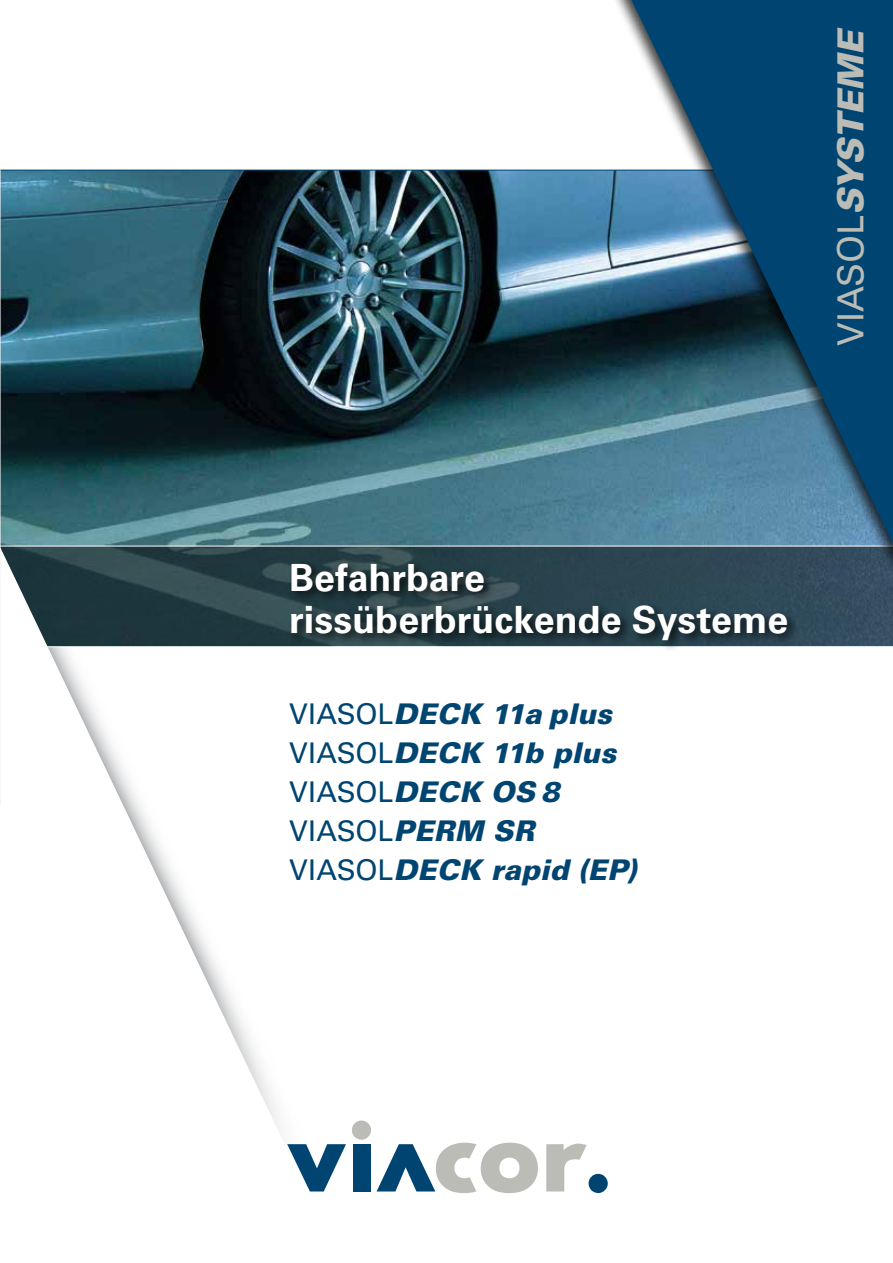
<style>
.page{position:relative;width:893px;height:1263px;background:#fff}
.page>*{position:absolute;margin:0;border:0;box-sizing:border-box;transform-origin:0 0}
.t1{font:700 37.5px/42px "Univers";color:#fff}
.t2{font:italic 900 36px "Univers";color:#bcbcb6}
.t3{font:italic 900 28.5px/39px "Univers";letter-spacing:.005em;color:#004571}
.s1{font-weight:400;font-style:normal}
</style>
<div class="page">
<img style="left:0;top:171px;width:562px;height:375px">
<svg style="left:341px;top:547px;width:552px;height:99px;background:#314a5a"></svg>
<svg style="left:341px;top:1144px;width:5px;height:11px"></svg>
<div style="left:353px;top:1144px;width:18px;height:47px;background:#004571"></div>
<svg style="left:352px;top:1120px;width:19px;height:20px"></svg>
<svg style="left:546px;top:1143px;width:62px;height:50px"></svg>
<svg style="left:377px;top:1143px;width:161px;height:50px"></svg>
<hr style="left:0;top:170px;width:893px;height:1px;background:#004571">
<svg style="left:0;top:547px;width:341px;height:645px"></svg>
<hr style="left:0;top:646px;width:893px;height:1px;background:#fff">
<div style="left:562px;top:0;width:331px;height:574px;background:#000;opacity:.75"></div>
<svg style="left:631px;top:0;width:262px;height:544px;background:#2b6283"></svg>
<img style="left:0;top:170px;width:1px;height:159px">
<img style="left:0;top:646px;width:1px;height:159px">
<img style="left:0;top:329px;width:1px;height:158px">
<div style="left:288px;top:559px;width:511px;height:93px;background:#000;opacity:.75"></div>
<p class="t2" style="left:828px;top:346px;width:320px;rotate:-90deg"><span class="s1">VIASOL</span>SYSTEME</p>
<h1 class="t1" style="left:289px;top:557px;width:500px">Befahrbare rissüberbrückende Systeme</h1>
<p class="t3" style="left:289px;top:694px;width:349px"><span class="s1">VIASOL</span>DECK 11a plus<br><span class="s1">VIASOL</span>DECK 11b plus<br><span class="s1">VIASOL</span>DECK OS 8<br><span class="s1">VIASOL</span>PERM SR<br><span class="s1">VIASOL</span>DECK rapid (EP)</p>
</div>
